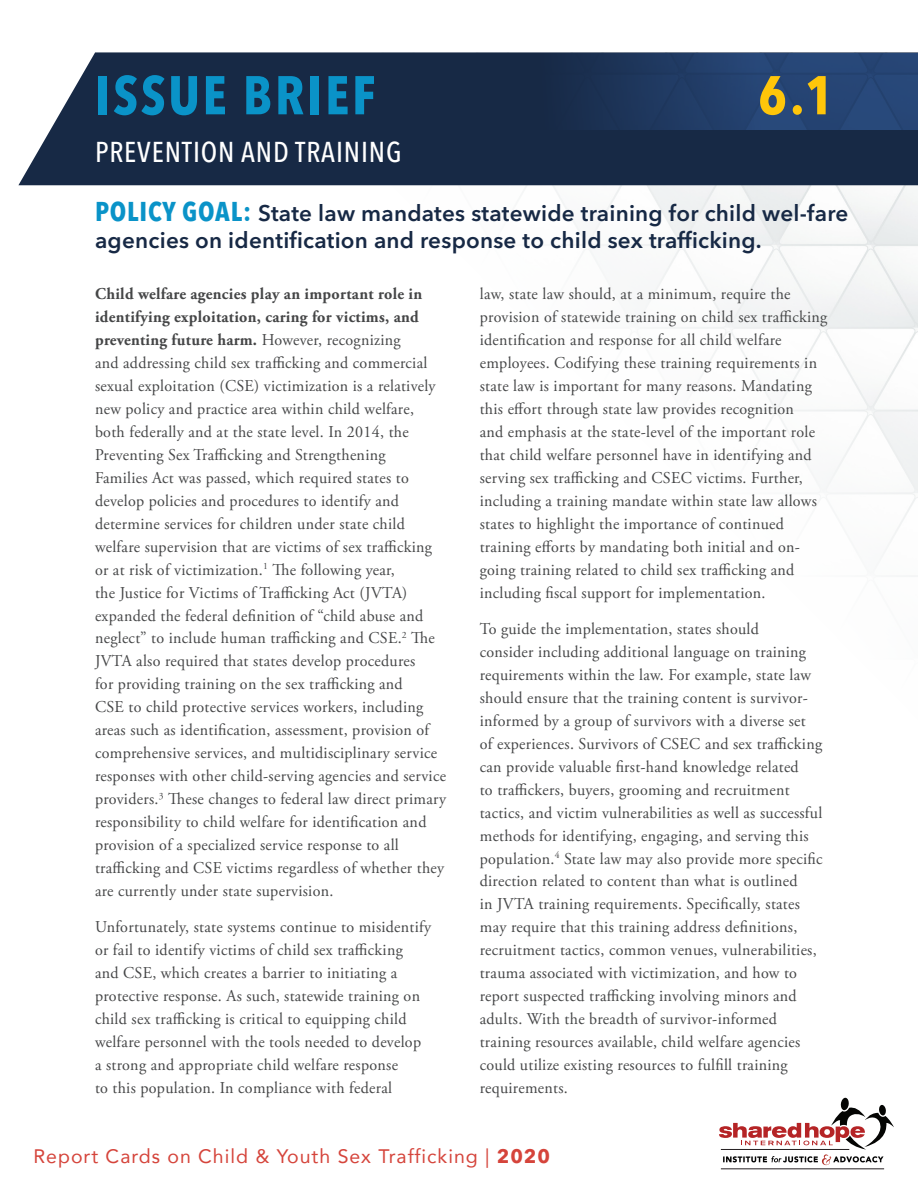
<style>
.page{position:relative;width:918px;height:1188px;background:#fff}
.page>*{position:absolute;margin:0;border:0;box-sizing:border-box;transform-origin:0 0}
.t1{font:700 condensed 54px "Avenir Next LT Pro";letter-spacing:.05em;color:#0a93c8}
.t2{font:700 condensed 54px "Avenir Next LT Pro";color:#ffc60a}
.t3{font:500 condensed 28.5px "Avenir Next LT Pro";letter-spacing:.03em;color:#fff}
.t4{font:600 22.5px/27px "Avenir Next LT Pro";letter-spacing:.01em;color:#172945}
.t5{font:19.5px "Avenir";letter-spacing:.05em;color:#d5443b}
._2-col_paragraph{font:16.5px/23px "Adobe Garamond Pro";letter-spacing:.01em;color:#454647}
.s1{font-weight:700;font-stretch:condensed;font-size:27px;color:#0a93c8}
.s2{font-weight:700}
.s3{font-family:"Avenir Next LT Pro";font-weight:700}
</style>
<div class="page">
<img style="left:212px;top:185px;width:706px;height:392px">
<svg style="left:18px;top:52px;width:900px;height:133px;background:#2e3e57"></svg>
<img style="left:143px;top:54px;width:775px;height:75px">
<svg style="left:719px;top:1098px;width:175px;height:67px"></svg>
<hr style="left:721px;top:1149px;width:128px;height:1px;background:#241f21">
<hr style="left:721px;top:1168px;width:163px;height:1px;background:#241f21">
<p class="t1" style="left:95px;top:62px;width:282px">ISSUE BRIEF</p>
<p class="t2" style="left:758px;top:62px;width:77px">6 .1</p>
<p class="t3" style="left:95px;top:135px;width:308px">PREVENTION AND TRAINING</p>
<p class="t4" style="left:95px;top:200px;width:755px"><span class="s1">POLICY GOAL:</span> State law mandates statewide training for child wel-fare agencies on identification and response to child sex trafficking.</p>
<p class="_2-col_paragraph" style="left:95px;top:283px;width:353px"><span class="s2">Child welfare agencies play an important role in identifying exploitation, caring for victims, and preventing future harm.</span> However, recognizing<br>and addressing child sex trafficking and commercial sexual exploitation (CSE) victimization is a relatively new policy and practice area within child welfare, both federally and at the state level. In 2014, the Preventing Sex Trafficking and Strengthening<br>Families Act was passed, which required states to develop policies and procedures to identify and determine services for children under state child welfare supervision that are victims of sex trafficking or at risk of victimization.<sup>1</sup> The following year,<br>the Justice for Victims of Trafficking Act (JVTA) expanded the federal definition of “child abuse and neglect” to include human trafficking and CSE.<sup>2</sup> The JVTA also required that states develop procedures<br>for providing training on the sex trafficking and<br>CSE to child protective services workers, including areas such as identification, assessment, provision of comprehensive services, and multidisciplinary service responses with other child-serving agencies and service providers.<sup>3</sup> These changes to federal law direct primary responsibility to child welfare for identification and provision of a specialized service response to all trafficking and CSE victims regardless of whether they are currently under state supervision.</p>
<p class="_2-col_paragraph" style="left:95px;top:916px;width:338px">Unfortunately, state systems continue to misidentify or fail to identify victims of child sex trafficking<br>and CSE, which creates a barrier to initiating a protective response. As such, statewide training on child sex trafficking is critical to equipping child welfare personnel with the tools needed to develop a strong and appropriate child welfare response<br>to this population. In compliance with federal</p>
<p class="_2-col_paragraph" style="left:480px;top:283px;width:349px">law, state law should, at a minimum, require the provision of statewide training on child sex trafficking identification and response for all child welfare employees. Codifying these training requirements in state law is important for many reasons. Mandating this effort through state law provides recognition<br>and emphasis at the state-level of the important role that child welfare personnel have in identifying and serving sex trafficking and CSEC victims. Further, including a training mandate within state law allows states to highlight the importance of continued training efforts by mandating both initial and on&shy;going training related to child sex trafficking and including fiscal support for implementation.</p>
<p class="_2-col_paragraph" style="left:480px;top:618px;width:344px">To guide the implementation, states should<br>consider including additional language on training requirements within the law. For example, state law should ensure that the training content is survivor&shy;informed by a group of survivors with a diverse set of experiences. Survivors of CSEC and sex trafficking can provide valuable first-hand knowledge related<br>to traffickers, buyers, grooming and recruitment tactics, and victim vulnerabilities as well as successful methods for identifying, engaging, and serving this population.<sup>4</sup> State law may also provide more specific direction related to content than what is outlined<br>in JVTA training requirements. Specifically, states may require that this training address definitions, recruitment tactics, common venues, vulnerabilities, trauma associated with victimization, and how to report suspected trafficking involving minors and adults. With the breadth of survivor-informed training resources available, child welfare agencies could utilize existing resources to fulfill training requirements.</p>
<p class="t5" style="left:33px;top:1140px;width:518px">Report Cards on Child &amp; Youth Sex Trafficking | <span class="s3">2020</span></p>
</div>
